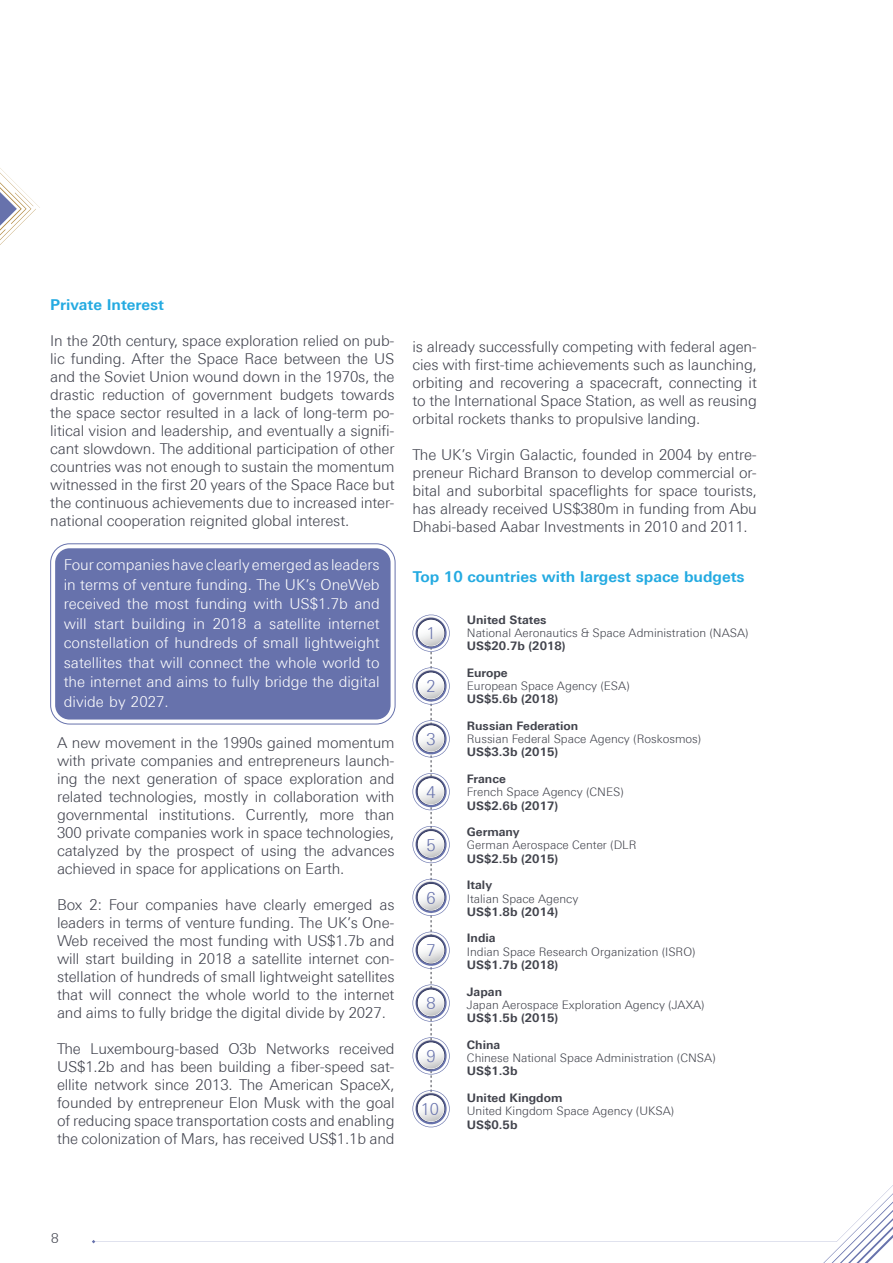
<style>
.page{position:relative;width:893px;height:1263px;background:#fff}
.page>*{position:absolute;margin:0;border:0;box-sizing:border-box;transform-origin:0 0}
.t1{font:300 16.5px "Univers Next Arabic";color:#6772ac}
.t2{font:300 15px/18px "Univers Next Arabic";letter-spacing:-.01em;color:#40424d;text-align:justify}
.t3{font:300 15px/19.5px "Univers Next Arabic";color:#fff;text-align:justify}
.t4{font:700 15px "Univers Next Arabic";color:#24aae1}
.t5{font:300 13.5px "Univers Next Arabic";color:#40424d}
.t6{font:300 11.7px/13.4px "Univers Next Arabic";color:#41434c}
.t7{font:700 11.7px/13.4px "Univers Next Arabic";color:#41434c}
.s1{font-weight:700}
.s2{font-weight:300}
</style>
<div class="page">
<svg style="left:0;top:168px;width:40px;height:77px"></svg>
<div style="left:50px;top:543px;width:345px;height:181px;border:1px solid #6772ac;border-radius:19px"></div>
<div style="left:55px;top:548px;width:336px;height:171px;background:#6772ac;border-radius:14px"></div>
<svg style="left:412px;top:614px;width:38px;height:514px"></svg>
<svg style="left:823px;top:1243px;width:65px;height:20px"></svg>
<svg style="left:92px;top:1185px;width:801px;height:58px"></svg>
<p class="t4" style="left:50px;top:296px;width:115px">Private Interest</p>
<p class="t2" style="left:50px;top:332px;width:346px">In the 20th century, space exploration relied on pub&shy;lic funding. After the Space Race between the US and the Soviet Union wound down in the 1970s, the drastic reduction of government budgets towards the space sector resulted in a lack of long-term po&shy;litical vision and leadership, and eventually a signifi&shy;cant slowdown. The additional participation of other countries was not enough to sustain the momentum witnessed in the first 20 years of the Space Race but the continuous achievements due to increased inter&shy;national cooperation reignited global interest.</p>
<p class="t3" style="left:64px;top:555px;width:317px">Four companies have clearly emerged as leaders in terms of venture funding. The UK’s OneWeb received the most funding with US$1.7b and will start building in 2018 a satellite internet constellation of hundreds of small lightweight satellites that will connect the whole world to the internet and aims to fully bridge the digital divide by 2027.</p>
<p class="t2" style="left:57px;top:734px;width:339px">A new movement in the 1990s gained momentum with private companies and entrepreneurs launch&shy;ing the next generation of space exploration and related technologies, mostly in collaboration with governmental institutions. Currently, more than 300 private companies work in space technologies, catalyzed by the prospect of using the advances achieved in space for applications on Earth.</p>
<p class="t2" style="left:57px;top:896px;width:339px">Box 2: Four companies have clearly emerged as leaders in terms of venture funding. The UK’s One-Web received the most funding with US$1.7b and will start building in 2018 a satellite internet con&shy;stellation of hundreds of small lightweight satellites that will connect the whole world to the internet and aims to fully bridge the digital divide by 2027.</p>
<p class="t2" style="left:57px;top:1040px;width:339px">The Luxembourg-based O3b Networks received US$1.2b and has been building a fiber-speed sat&shy;ellite network since 2013. The American SpaceX, founded by entrepreneur Elon Musk with the goal of reducing space transportation costs and enabling the colonization of Mars, has received US$1.1b and</p>
<p class="t2" style="left:412px;top:337px;width:346px">is already successfully competing with federal agen&shy;cies with first-time achievements such as launching, orbiting and recovering a spacecraft, connecting it to the International Space Station, as well as reusing orbital rockets thanks to propulsive landing.</p>
<p class="t2" style="left:412px;top:445px;width:346px">The UK’s Virgin Galactic, founded in 2004 by entre&shy;preneur Richard Branson to develop commercial or&shy;bital and suborbital spaceflights for space tourists, has already received US$380m in funding from Abu Dhabi-based Aabar Investments in 2010 and 2011.</p>
<p class="t4" style="left:413px;top:568px;width:333px">Top 10 countries with largest space budgets</p>
<p class="t6" style="left:467px;top:613px;width:283px"><span class="s1">United States<br></span>National Aeronautics &amp; Space Administration (NASA)<br><span class="s1">US$20.7b (2018)</span></p>
<p class="t6" style="left:467px;top:666px;width:164px"><span class="s1">Europe<br></span>European Space Agency (ESA)<br><span class="s1">US$5.6b (2018)</span></p>
<p class="t6" style="left:467px;top:719px;width:236px"><span class="s1">Russian Federation<br></span>Russian Federal Space Agency (Roskosmos)<br><span class="s1">US$3.3b (2015)</span></p>
<p class="t6" style="left:467px;top:772px;width:158px"><span class="s1">France<br></span>French Space Agency (CNES)<br><span class="s1">US$2.6b (2017)</span></p>
<p class="t6" style="left:467px;top:825px;width:171px"><span class="s1">Germany<br></span>German Aerospace Center (DLR<br><span class="s1">US$2.5b (2015)</span></p>
<p class="t7" style="left:467px;top:879px;width:113px">Italy<br><span class="s2">Italian Space Agency<br></span>US$1.8b (2014)</p>
<p class="t6" style="left:467px;top:932px;width:230px"><span class="s1">India<br></span>Indian Space Research Organization (ISRO)<br><span class="s1">US$1.7b (2018)</span></p>
<p class="t6" style="left:467px;top:985px;width:239px"><span class="s1">Japan<br></span>Japan Aerospace Exploration Agency (JAXA)<br><span class="s1">US$1.5b (2015)</span></p>
<p class="t6" style="left:467px;top:1038px;width:250px"><span class="s1">China<br></span>Chinese National Space Administration (CNSA)<br><span class="s1">US$1.3b</span></p>
<p class="t6" style="left:467px;top:1091px;width:209px"><span class="s1">United Kingdom<br></span>United Kingdom Space Agency (UKSA)<br><span class="s1">US$0.5b</span></p>
<p class="t1" style="left:426px;top:624px;width:11px">1</p>
<p class="t1" style="left:426px;top:677px;width:11px">2</p>
<p class="t1" style="left:426px;top:730px;width:11px">3</p>
<p class="t1" style="left:426px;top:782px;width:11px">4</p>
<p class="t1" style="left:426px;top:835px;width:11px">5</p>
<p class="t1" style="left:426px;top:888px;width:11px">6</p>
<p class="t1" style="left:426px;top:941px;width:11px">7</p>
<p class="t1" style="left:426px;top:994px;width:11px">8</p>
<p class="t1" style="left:426px;top:1047px;width:11px">9</p>
<p class="t1" style="left:421px;top:1099px;width:20px">10</p>
<p class="t5" style="left:51px;top:1231px;width:9px">8</p>
</div>
